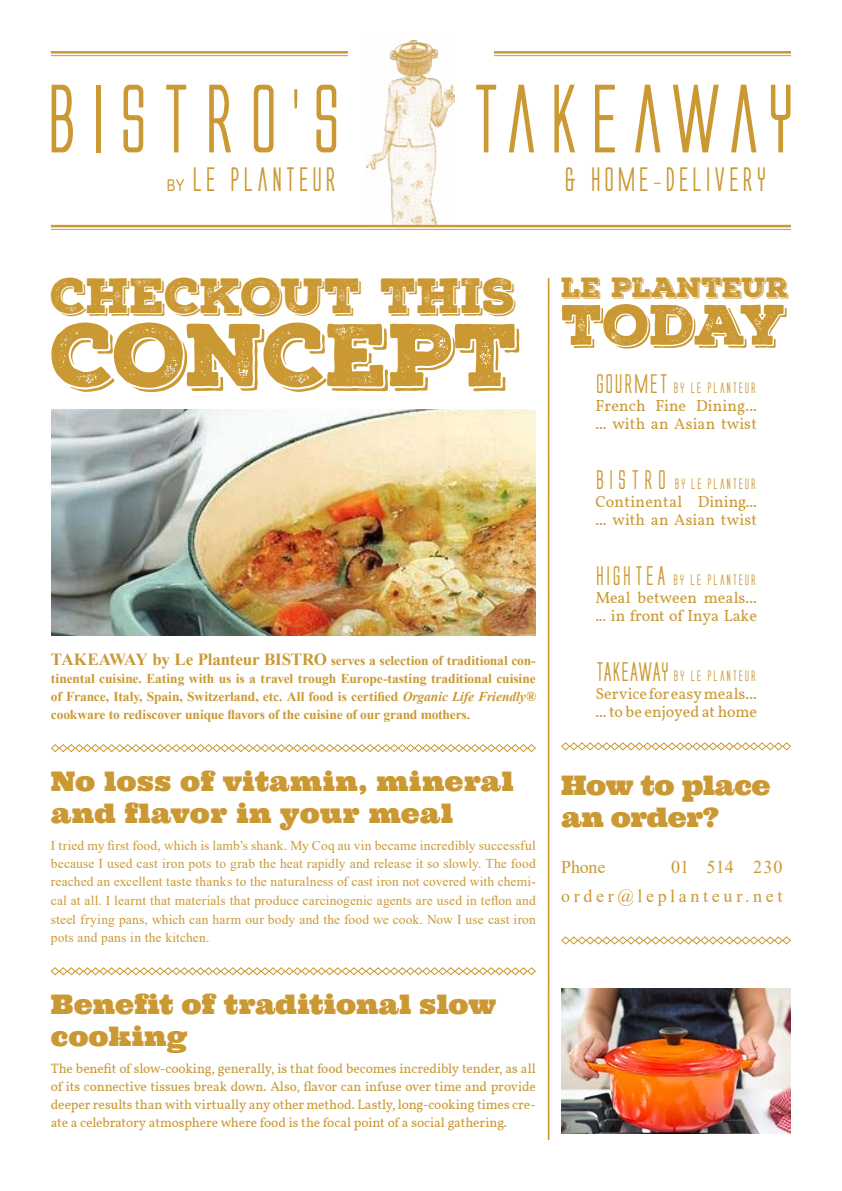
<style>
.page{position:relative;width:842px;height:1191px;background:#fff}
.page>*{position:absolute;margin:0;border:0;box-sizing:border-box;transform-origin:0 0}
.t1{font:700 90px "Alien League";letter-spacing:.02em;color:#cb9933}
.t2{font:700 90px "Alien League";letter-spacing:-.045em;color:#cb9933}
.t3{font:86px "Nexa Rust Slab Black Shadow 01";letter-spacing:-.02em;color:#cb9933}
.t4{font:55px "Nexa Rust Slab Black Shadow 01";letter-spacing:-.02em;color:#cb9933}
.t5{font:48px "Nexa Rust Slab Black Shadow 01";letter-spacing:-.015em;color:#cb9933}
.t6{font:700 31.4px "Alien League";color:#cb9933}
.t7{font:27px/32px "Ultra";color:#cb9933}
.t8{font:27px/32px "Ultra";letter-spacing:-.02em;color:#cb9933}
.t9{font:27px "Nexa Rust Slab Black Shadow 01";letter-spacing:-.01em;color:#cb9933}
.t10{font:18px/29px "Times New Roman";letter-spacing:.195em;color:#cb9933;text-align:right}
.t11{font:16px/18px "Vollkorn";letter-spacing:.01em;color:#cb9933}
.t12{font:700 14px "Alien League";letter-spacing:.01em;color:#cb9933}
.t13{font:13.5px/18.4px "Times New Roman";letter-spacing:.01em;color:#cb9933;text-align:justify}
.t14{font:13.5px/18px "Vollkorn";letter-spacing:-.005em;color:#cb9933;text-align:justify}
.t15{font:700 13.5px/18px "Times New Roman";letter-spacing:-.01em;color:#cb9933;text-align:justify}
.s1{font-family:"Arial Narrow";font-weight:400;font-size:16.2px}
.s2{font-size:17px}
.s3{font-style:italic}
.s4{font-size:25px}
</style>
<div class="page">
<hr style="left:51px;top:225px;width:740px;height:2px;background:#cb9933">
<hr style="left:51px;top:229px;width:740px;height:1px;background:#cb9933">
<hr style="left:51px;top:51px;width:740px;height:3px;background:#cb9933">
<hr style="left:51px;top:55px;width:740px;height:1px;background:#cb9933">
<div style="left:348px;top:36px;width:146px;height:35px;background:#fff"></div>
<img style="left:366px;top:40px;width:88px;height:185px">
<svg style="left:50px;top:744px;width:486px;height:8px"></svg>
<svg style="left:50px;top:967px;width:486px;height:8px"></svg>
<img style="left:51px;top:409px;width:485px;height:226px">
<svg style="left:548px;top:278px;width:1px;height:862px"></svg>
<svg style="left:561px;top:742px;width:230px;height:9px"></svg>
<svg style="left:561px;top:936px;width:230px;height:9px"></svg>
<img style="left:561px;top:988px;width:230px;height:145px">
<h1 class="t1" style="left:45px;top:74px;width:305px">BISTRO'S</h1>
<h3 class="t6" style="left:167px;top:164px;width:173px"><span class="s1">BY</span> LE PLANTEUR</h3>
<h1 class="t2" style="left:470px;top:74px;width:334px">TAKEAWAY</h1>
<h3 class="t6" style="left:564px;top:164px;width:207px">&amp; HOME-DELIVERY</h3>
<h3 class="t5" style="left:51px;top:264px;width:466px">CHECKOUT THIS</h3>
<h2 class="t3" style="left:51px;top:297px;width:471px">CONCEPT</h2>
<p class="t15" style="left:51px;top:650px;width:486px"><span class="s2">TAKEAWAY by Le Planteur BISTRO</span> serves a selection of traditional con&shy;tinental cuisine. Eating with us is a travel trough Europe-tasting traditional cuisine of France, Italy, Spain, Switzerland, etc. All food is certified <span class="s3">Organic Life Friendly® </span>cookware to rediscover unique flavors of the cuisine of our grand mothers.</p>
<h3 class="t7" style="left:51px;top:765px;width:464px">No loss of vitamin, mineral and flavor in your meal</h3>
<p class="t13" style="left:51px;top:835px;width:486px">I tried my first food, which is lamb’s shank. My Coq au vin became incredibly successful because I used cast iron pots to grab the heat rapidly and release it so slowly. The food reached an excellent taste thanks to the naturalness of cast iron not covered with chemi&shy;cal at all. I learnt that materials that produce carcinogenic agents are used in teflon and steel frying pans, which can harm our body and the food we cook. Now I use cast iron pots and pans in the kitchen.</p>
<h3 class="t7" style="left:51px;top:988px;width:447px">Benefit of traditional slow cooking</h3>
<p class="t14" style="left:51px;top:1059px;width:486px">The benefit of slow-cooking, generally, is that food becomes incredibly tender, as all of its connective tissues break down. Also, flavor can infuse over time and provide deeper results than with virtually any other method. Lastly, long-cooking times cre&shy;ate a celebratory atmosphere where food is the focal point of a social gathering.</p>
<h3 class="t9" style="left:561px;top:269px;width:229px">LE PLANTEUR</h3>
<h3 class="t4" style="left:561px;top:288px;width:227px">TODAY</h3>
<p class="t12" style="left:595px;top:380px;width:163px"><span class="s4">GOURMET</span> BY LE PLANTEUR</p>
<p class="t11" style="left:595px;top:397px;width:163px">French Fine Dining... ... with an Asian twist</p>
<p class="t12" style="left:595px;top:476px;width:163px"><span class="s4">BISTRO</span> BY LE PLANTEUR</p>
<p class="t11" style="left:595px;top:493px;width:163px">Continental Dining... ... with an Asian twist</p>
<p class="t12" style="left:595px;top:572px;width:163px"><span class="s4">HIGH TEA</span> BY LE PLANTEUR</p>
<p class="t11" style="left:595px;top:589px;width:163px">Meal between meals... ... in front of Inya Lake</p>
<p class="t12" style="left:595px;top:668px;width:163px"><span class="s4">TAKEAWAY</span> BY LE PLANTEUR</p>
<p class="t11" style="left:595px;top:685px;width:163px">Service for easy meals... ... to be enjoyed at home</p>
<h3 class="t8" style="left:561px;top:769px;width:211px">How to place an order?</h3>
<h3 class="t10" style="left:561px;top:851px;width:46px">Phone</h3>
<h3 class="t10" style="left:561px;top:851px;width:223px">01 514 230 order@leplanteur.net</h3>
</div>
